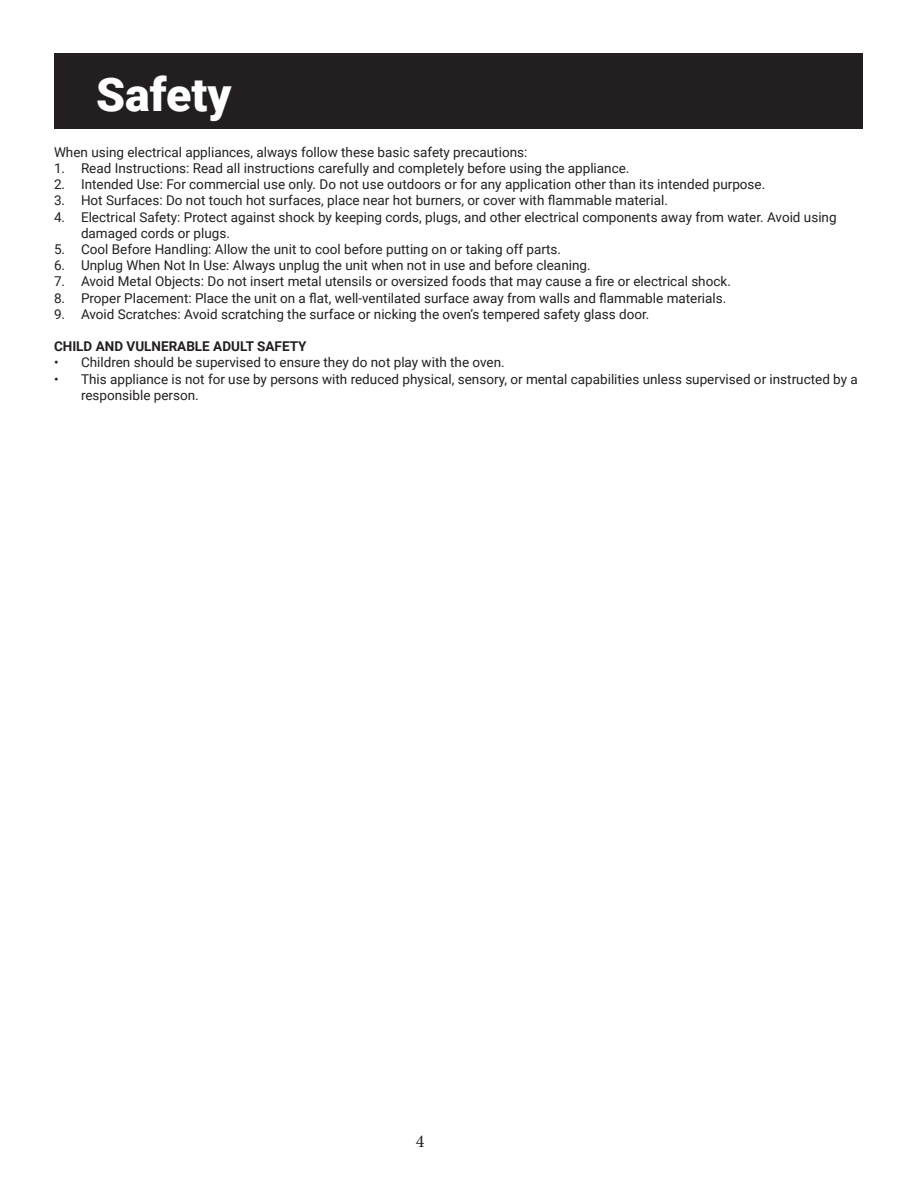
<style>
.page{position:relative;width:918px;height:1188px;background:#fff}
.page>*{position:absolute;margin:0;border:0;box-sizing:border-box;transform-origin:0 0}
.t1{font:900 46.5px "Roboto";color:#fff}
.t2{font:18px "Minion Pro";color:#231f20}
.t3{font:13.5px/16.2px "Roboto";color:#231f20}
.t4{font:700 13.5px "Roboto";color:#231f20}
</style>
<div class="page">
<div style="left:54px;top:53px;width:808px;height:76px;background:#231f20"></div>
<p class="t1" style="left:96px;top:61px;width:137px">Safety</p>
<p class="t3" style="left:54px;top:143px;width:475px">When using electrical appliances, always follow these basic safety precautions:</p>
<p class="t3" style="left:54px;top:160px;width:577px">1. Read Instructions: Read all instructions carefully and completely before using the appliance.</p>
<p class="t3" style="left:54px;top:176px;width:713px">2. Intended Use: For commercial use only. Do not use outdoors or for any application other than its intended purpose.</p>
<p class="t3" style="left:54px;top:192px;width:615px">3. Hot Surfaces: Do not touch hot surfaces, place near hot burners, or cover with flammable material.</p>
<p class="t3" style="left:81px;top:208px;width:757px;text-indent:-27px">4. Electrical Safety: Protect against shock by keeping cords, plugs, and other electrical components away from water. Avoid using damaged cords or plugs.</p>
<p class="t3" style="left:54px;top:241px;width:509px">5. Cool Before Handling: Allow the unit to cool before putting on or taking off parts.</p>
<p class="t3" style="left:54px;top:257px;width:538px">6. Unplug When Not In Use: Always unplug the unit when not in use and before cleaning.</p>
<p class="t3" style="left:54px;top:273px;width:678px">7. Avoid Metal Objects: Do not insert metal utensils or oversized foods that may cause a fire or electrical shock.</p>
<p class="t3" style="left:54px;top:289px;width:674px">8. Proper Placement: Place the unit on a flat, well-ventilated surface away from walls and flammable materials.</p>
<p class="t3" style="left:54px;top:305px;width:597px">9. Avoid Scratches: Avoid scratching the surface or nicking the oven’s tempered safety glass door.</p>
<p class="t4" style="left:54px;top:337px;width:254px">CHILD AND VULNERABLE ADULT SAFETY</p>
<p class="t3" style="left:54px;top:354px;width:452px">• Children should be supervised to ensure they do not play with the oven.</p>
<p class="t3" style="left:81px;top:370px;width:778px;text-indent:-27px">• This appliance is not for use by persons with reduced physical, sensory, or mental capabilities unless supervised or instructed by a responsible person.</p>
<h2 class="t2" style="left:416px;top:1129px;width:10px">4</h2>
</div>
